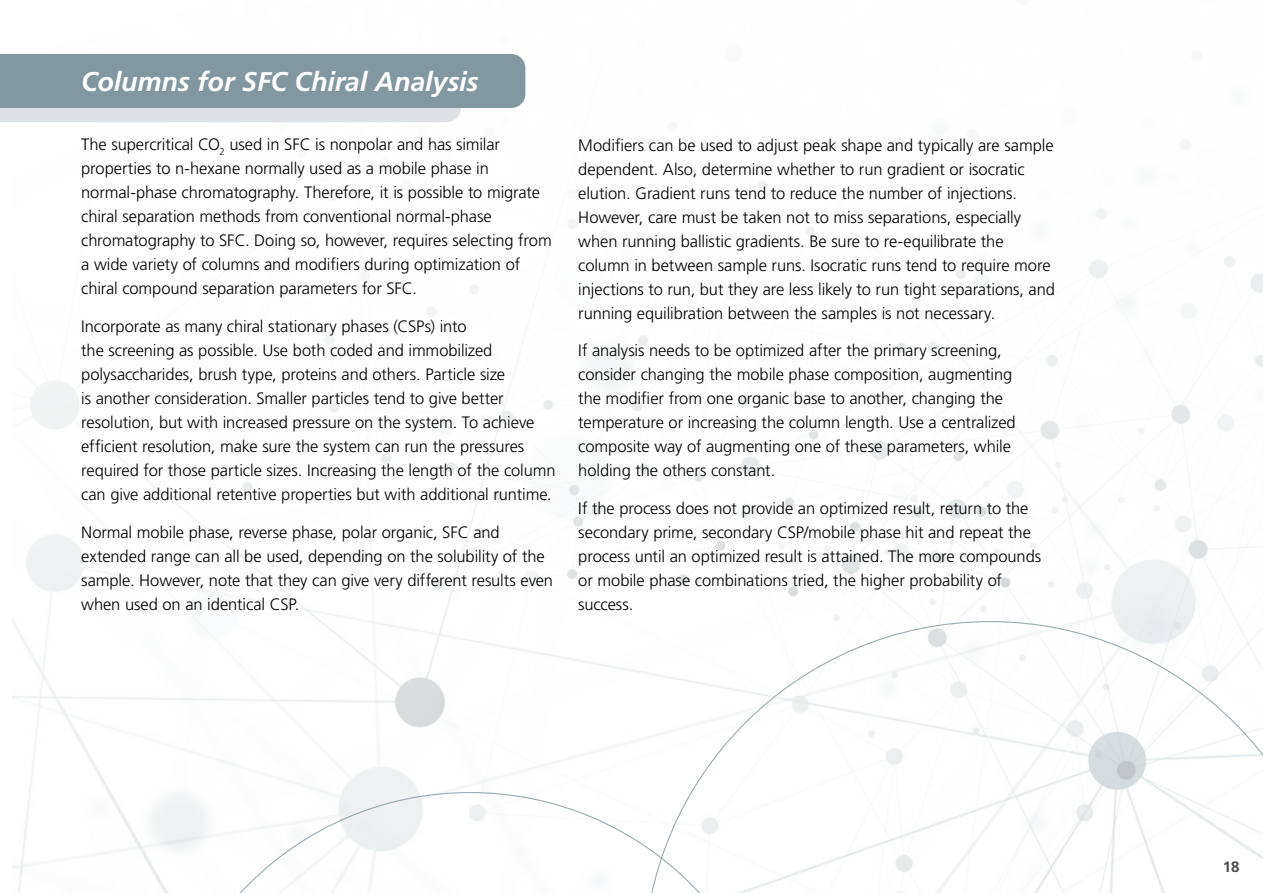
<style>
.page{position:relative;width:1263px;height:893px;background:#fff}
.page>*{position:absolute;margin:0;border:0;box-sizing:border-box;transform-origin:0 0}
.t1{font:italic 700 27px "Frutiger LT Std";letter-spacing:-.005em;color:#fff}
.t2{font:300 16.5px/24px "Frutiger LT Std";letter-spacing:-.005em;color:#000}
.t3{font:700 15px "Frutiger LT Std";color:#4d4d4f}
</style>
<div class="page">
<img style="left:12px;top:65px;width:1251px;height:828px">
<svg style="left:0;top:54px;width:525px;height:68px;background:#95a7ae"></svg>
<svg style="left:643px;top:621px;width:620px;height:272px"></svg>
<svg style="left:157px;top:792px;width:626px;height:101px"></svg>
<h1 class="t1" style="left:81px;top:66px;width:399px">Columns for SFC Chiral Analysis</h1>
<p class="t2" style="left:81px;top:133px;width:472px">The supercritical CO<sub>2</sub> used in SFC is nonpolar and has similar properties to n-hexane normally used as a mobile phase in normal-phase chromatography. Therefore, it is possible to migrate chiral separation methods from conventional normal-phase chromatography to SFC. Doing so, however, requires selecting from a wide variety of columns and modifiers during optimization of chiral compound separation parameters for SFC.</p>
<p class="t2" style="left:81px;top:314px;width:476px">Incorporate as many chiral stationary phases (CSPs) into<br>the screening as possible. Use both coded and immobilized polysaccharides, brush type, proteins and others. Particle size<br>is another consideration. Smaller particles tend to give better resolution, but with increased pressure on the system. To achieve efficient resolution, make sure the system can run the pressures required for those particle sizes. Increasing the length of the column can give additional retentive properties but with additional runtime.</p>
<p class="t2" style="left:81px;top:520px;width:473px">Normal mobile phase, reverse phase, polar organic, SFC and extended range can all be used, depending on the solubility of the sample. However, note that they can give very different results even when used on an identical CSP.</p>
<p class="t2" style="left:578px;top:133px;width:478px">Modifiers can be used to adjust peak shape and typically are sample dependent. Also, determine whether to run gradient or isocratic elution. Gradient runs tend to reduce the number of injections.<br>However, care must be taken not to miss separations, especially when running ballistic gradients. Be sure to re-equilibrate the column in between sample runs. Isocratic runs tend to require more injections to run, but they are less likely to run tight separations, and running equilibration between the samples is not necessary.</p>
<p class="t2" style="left:578px;top:339px;width:439px">If analysis needs to be optimized after the primary screening, consider changing the mobile phase composition, augmenting the modifier from one organic base to another, changing the temperature or increasing the column length. Use a centralized composite way of augmenting one of these parameters, while holding the others constant.</p>
<p class="t2" style="left:578px;top:496px;width:464px">If the process does not provide an optimized result, return to the secondary prime, secondary CSP/mobile phase hit and repeat the process until an optimized result is attained. The more compounds or mobile phase combinations tried, the higher probability of success.</p>
<p class="t3" style="left:1223px;top:858px;width:18px">18</p>
</div>
